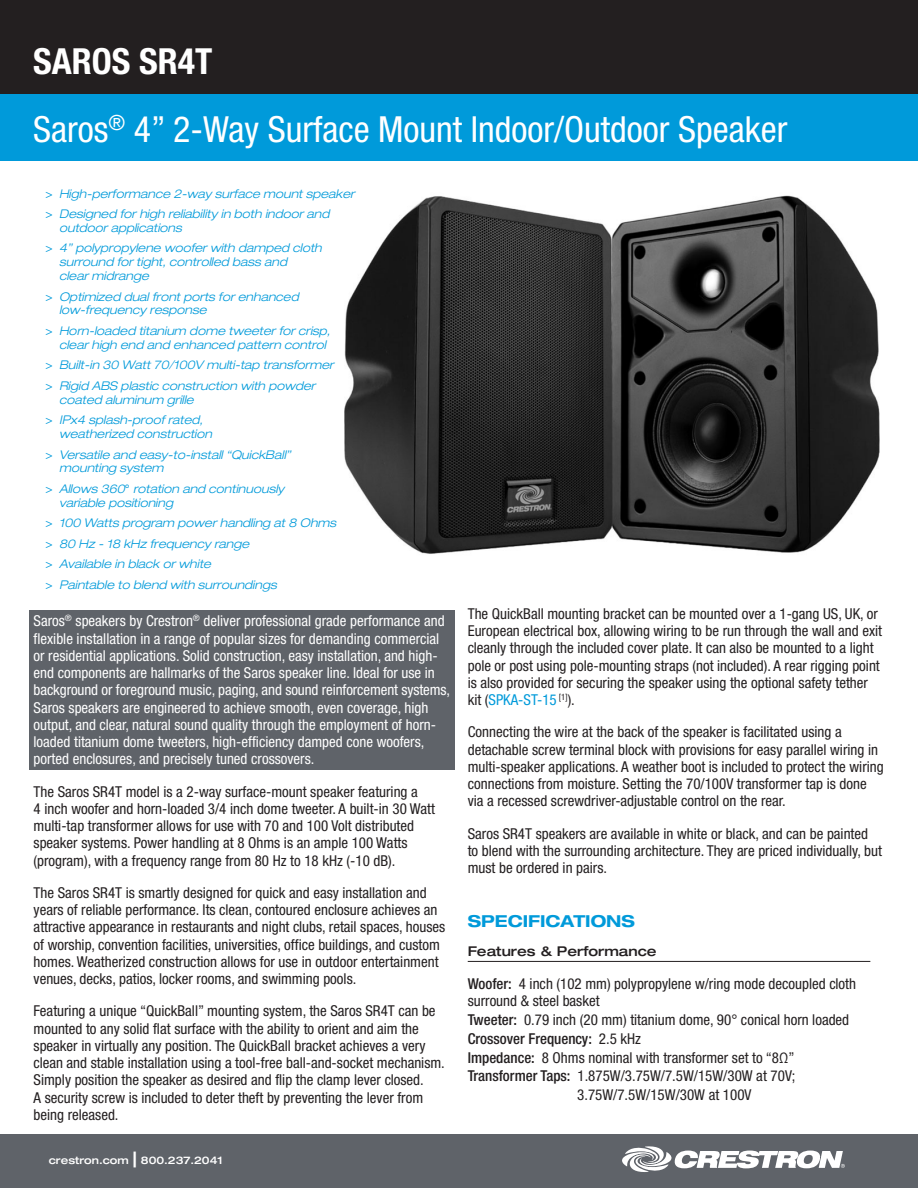
<style>
.page{position:relative;width:918px;height:1188px;background:#fff}
.page>*{position:absolute;margin:0;border:0;box-sizing:border-box;transform-origin:0 0}
.t1{font:condensed 36px "Helvetica Neue LT Std";color:#fff}
.t2{font:700 condensed 36px "Helvetica Neue LT Std";color:#fff}
.SPECIFICATIONS_title{font:700 expanded 16.5px "Helvetica Neue LT Std";color:#009ada}
.spec_description{font:condensed 15px/17.2px "Helvetica Neue LT Std";color:#231f20}
.t3{font:condensed 15px/17.2px "Helvetica Neue LT Std";color:#fff}
.spec_description-2{font:500 condensed 15px "Helvetica Neue LT Std";color:#231f20}
.spec_header{font:500 expanded 13.5px "Helvetica Neue LT Std";color:#231f20}
.key_features{font:italic 300 expanded 12px/13.8px "Helvetica Neue LT Std";color:#009ada}
.t4{font:500 expanded 10.5px "Helvetica Neue LT Std";color:#fff}
.s1{font-weight:400;font-style:normal;font-stretch:condensed}
.s2{font-size:21px}
.s3{color:#009ada}
.s4{font-weight:500}
.s5{font-weight:400}
</style>
<div class="page">
<div style="left:0;top:0;width:918px;height:94px;background:#231f20"></div>
<div style="left:0;top:94px;width:918px;height:67px;background:#009ada"></div>
<div style="left:0;top:1134px;width:918px;height:54px;background:#5f6369"></div>
<svg style="left:622px;top:1146px;width:223px;height:26px"></svg>
<img style="left:344px;top:195px;width:535px;height:359px">
<div style="left:29px;top:610px;width:425px;height:160px;background:#5f6369"></div>
<hr style="left:468px;top:961px;width:402px;height:1px;background:#231f20">
<p class="t2" style="left:33px;top:40px;width:181px">SAROS SR4T</p>
<p class="t1" style="left:33px;top:108px;width:756px">Saros<sup>®</sup> 4” 2-Way Surface Mount Indoor/Outdoor Speaker</p>
<p class="key_features" style="left:46px;top:187px;width:311px"><span class="s1">&gt;</span> High-performance 2-way surface mount speaker</p>
<p class="key_features" style="left:59px;top:207px;width:272px;text-indent:-14px"><span class="s1">&gt;</span> Designed for high reliability in both indoor and outdoor applications</p>
<p class="key_features" style="left:59px;top:242px;width:264px;text-indent:-14px"><span class="s1">&gt;</span> 4” polypropylene woofer with damped cloth surround for tight, controlled bass and<br>clear midrange</p>
<p class="key_features" style="left:59px;top:290px;width:241px;text-indent:-14px"><span class="s1">&gt;</span> Optimized dual front ports for enhanced low-frequency response</p>
<p class="key_features" style="left:59px;top:324px;width:273px;text-indent:-14px"><span class="s1">&gt;</span> Horn-loaded titanium dome tweeter for crisp, clear high end and enhanced pattern control</p>
<p class="key_features" style="left:46px;top:358px;width:290px"><span class="s1">&gt;</span> Built-in 30 Watt 70/100V multi-tap transformer</p>
<p class="key_features" style="left:59px;top:379px;width:258px;text-indent:-14px"><span class="s1">&gt;</span> Rigid ABS plastic construction with powder coated aluminum grille</p>
<p class="key_features" style="left:59px;top:413px;width:154px;text-indent:-14px"><span class="s1">&gt;</span> IPx4 splash-proof rated, weatherized construction</p>
<p class="key_features" style="left:59px;top:448px;width:233px;text-indent:-14px"><span class="s1">&gt;</span> Versatile and easy-to-install “QuickBall” mounting system</p>
<p class="key_features" style="left:59px;top:482px;width:227px;text-indent:-14px"><span class="s1">&gt;</span> Allows 360<span class="s1">°</span> rotation and continuously variable positioning</p>
<p class="key_features" style="left:46px;top:516px;width:292px"><span class="s1">&gt;</span> 100 Watts program power handling at 8 Ohms</p>
<p class="key_features" style="left:46px;top:537px;width:205px"><span class="s1">&gt;</span> 80 Hz - 18 kHz frequency range</p>
<p class="key_features" style="left:46px;top:557px;width:167px"><span class="s1">&gt;</span> Available in black or white</p>
<p class="key_features" style="left:46px;top:578px;width:233px"><span class="s1">&gt;</span> Paintable to blend with surroundings</p>
<p class="t3" style="left:34px;top:612px;width:418px">Saros<sup>®</sup> speakers by Crestron<sup>®</sup> deliver professional grade performance and flexible installation in a range of popular sizes for demanding commercial or residential applications. Solid construction, easy installation, and high&shy;end components are hallmarks of the Saros speaker line. Ideal for use in background or foreground music, paging, and sound reinforcement systems, Saros speakers are engineered to achieve smooth, even coverage, high output, and clear, natural sound quality through the employment of horn&shy;loaded titanium dome tweeters, high-efficiency damped cone woofers, ported enclosures, and precisely tuned crossovers.</p>
<p class="spec_description" style="left:34px;top:783px;width:403px">The Saros SR4T model is a 2-way surface-mount speaker featuring a<br>4 inch woofer and horn-loaded 3/4 inch dome tweeter. A built-in 30 Watt multi-tap transformer allows for use with 70 and 100 Volt distributed speaker systems. Power handling at 8 Ohms is an ample 100 Watts (program), with a frequency range from 80 Hz to 18 kHz (-10 dB).</p>
<p class="spec_description" style="left:34px;top:884px;width:413px">The Saros SR4T is smartly designed for quick and easy installation and years of reliable performance. Its clean, contoured enclosure achieves an attractive appearance in restaurants and night clubs, retail spaces, houses of worship, convention facilities, universities, office buildings, and custom homes. Weatherized construction allows for use in outdoor entertainment venues, decks, patios, locker rooms, and swimming pools.</p>
<p class="spec_description" style="left:34px;top:1002px;width:413px">Featuring a unique “QuickBall” mounting system, the Saros SR4T can be mounted to any solid flat surface with the ability to orient and aim the speaker in virtually any position. The QuickBall bracket achieves a very clean and stable installation using a tool-free ball-and-socket mechanism.<br>Simply position the speaker as desired and flip the clamp lever closed.<br>A security screw is included to deter theft by preventing the lever from being released.</p>
<p class="t4" style="left:49px;top:1153px;width:175px">crestron.com <span class="s2">|</span> 800.237.2041</p>
<p class="spec_description" style="left:468px;top:605px;width:416px">The QuickBall mounting bracket can be mounted over a 1-gang US, UK, or European electrical box, allowing wiring to be run through the wall and exit cleanly through the included cover plate. It can also be mounted to a light pole or post using pole-mounting straps (not included). A rear rigging point is also provided for securing the speaker using the optional safety tether kit (<span class="s3">SPKA-ST-15</span> <sup>[1]</sup>).</p>
<p class="spec_description" style="left:468px;top:723px;width:418px">Connecting the wire at the back of the speaker is facilitated using a detachable screw terminal block with provisions for easy parallel wiring in multi-speaker applications. A weather boot is included to protect the wiring connections from moisture. Setting the 70/100V transformer tap is done via a recessed screwdriver-adjustable control on the rear.</p>
<p class="spec_description" style="left:468px;top:825px;width:416px">Saros SR4T speakers are available in white or black, and can be painted to blend with the surrounding architecture. They are priced individually, but must be ordered in pairs.</p>
<p class="SPECIFICATIONS_title" style="left:468px;top:911px;width:169px">SPECIFICATIONS</p>
<p class="spec_header" style="left:468px;top:943px;width:190px">Features &amp; Performance</p>
<p class="spec_description" style="left:468px;top:975px;width:390px"><span class="s4">Woofer:</span> 4 inch (102 mm) polypropylene w/ring mode decoupled cloth surround &amp; steel basket</p>
<p class="spec_description" style="left:468px;top:1011px;width:383px"><span class="s4">Tweeter:</span> 0.79 inch (20 mm) titanium dome, 90° conical horn loaded</p>
<p class="spec_description-2" style="left:468px;top:1029px;width:175px">Crossover Frequency: <span class="s5">2.5 kHz</span></p>
<p class="spec_description" style="left:468px;top:1049px;width:328px"><span class="s4">Impedance:</span> 8 Ohms nominal with transformer set to “8Ω”</p>
<p class="spec_description" style="left:468px;top:1067px;width:329px"><span class="s4">Transformer Taps:</span> 1.875W/3.75W/7.5W/15W/30W at 70V;</p>
<p class="spec_description" style="left:577px;top:1086px;width:176px">3.75W/7.5W/15W/30W at 100V</p>
</div>
